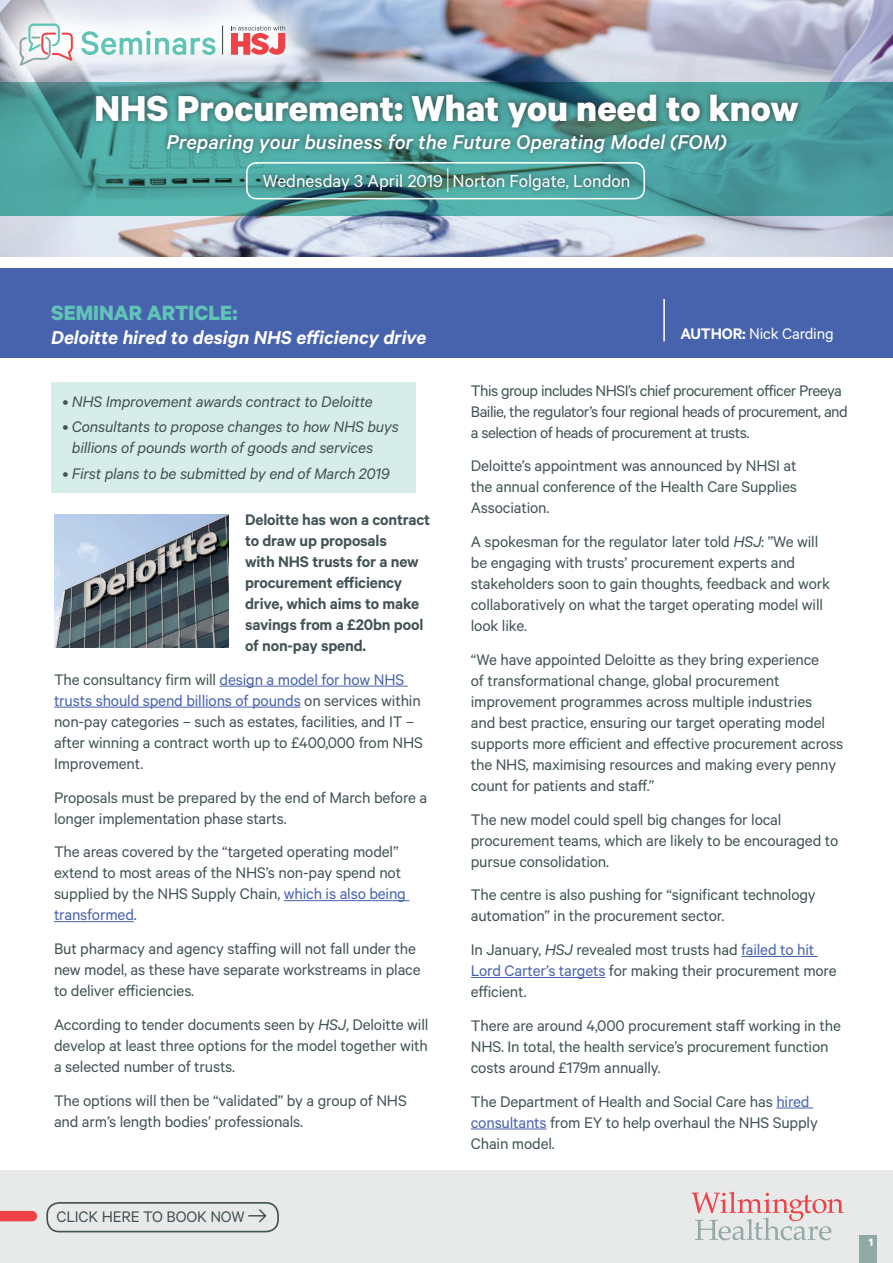
<style>
.page{position:relative;width:893px;height:1263px;background:#fff}
.page>*{position:absolute;margin:0;border:0;box-sizing:border-box;transform-origin:0 0}
.t1{font:700 40.5px "Calibre";color:#fff}
.t2{font:700 23.25px "Calibre";color:#5fc4b6}
.t3{font:italic 500 22.5px "Calibre";color:#fff}
.t4{font:italic 600 21px "Calibre";color:#fff}
.t5{font:19.5px "Calibre";color:#fff}
.t6{font:17.25px/21px "Calibre";letter-spacing:-.01em;color:#425355}
.t7{font:italic 17.25px/21px "Calibre";letter-spacing:-.01em;color:#425355}
.t8{font:17.25px/21px "Calibre";letter-spacing:-.03em;color:#425355}
.t9{font:600 17.25px/21px "Calibre";letter-spacing:-.01em;color:#425355}
.t10{font:17.25px "Calibre";letter-spacing:-.01em;color:#fff}
.t11{font:700 12px "Calibre";color:#fff}
.s1{font-weight:600}
.s2{color:#4863ae}
.s3{font-style:italic}
</style>
<div class="page">
<div style="left:0;top:1170px;width:893px;height:93px;background:#e8e9e9"></div>
<div style="left:0;top:1211px;width:32px;height:10px;background:#ee4247"></div>
<svg style="left:692px;top:1191px;width:152px;height:49px"></svg>
<div style="left:859px;top:1235px;width:17px;height:28px;background:#90a9a6"></div>
<div style="left:46px;top:1202px;width:233px;height:30px;border:2px solid #425355;border-radius:12px"></div>
<svg style="left:248px;top:1209px;width:19px;height:13px"></svg>
<div style="left:51px;top:382px;width:364px;height:111px;background:#d6ede9"></div>
<img style="left:0;top:0;width:893px;height:256px">
<hr style="left:220px;top:686px;width:188px;height:1px;background:#4863ae">
<hr style="left:54px;top:707px;width:247px;height:1px;background:#4863ae">
<hr style="left:284px;top:900px;width:125px;height:1px;background:#4863ae">
<hr style="left:54px;top:921px;width:80px;height:1px;background:#4863ae">
<hr style="left:741px;top:956px;width:77px;height:1px;background:#4863ae">
<hr style="left:471px;top:977px;width:134px;height:1px;background:#4863ae">
<hr style="left:776px;top:1108px;width:37px;height:1px;background:#4863ae">
<hr style="left:471px;top:1129px;width:75px;height:1px;background:#4863ae">
<svg style="left:0;top:83px;width:893px;height:133px;background:#499d9c"></svg>
<div style="left:90px;top:88px;width:714px;height:110px;background:#231f20;opacity:.75"></div>
<svg style="left:447px;top:168px;width:1px;height:24px"></svg>
<svg style="left:0;top:0;width:328px;height:108px;background:#abc2c9"></svg>
<svg style="left:20px;top:24px;width:53px;height:42px"></svg>
<svg style="left:222px;top:26px;width:1px;height:29px"></svg>
<svg style="left:81px;top:31px;width:135px;height:24px"></svg>
<svg style="left:231px;top:25px;width:54px;height:30px"></svg>
<div style="left:246px;top:162px;width:399px;height:37px;border:2px solid #fff;border-radius:10px"></div>
<div style="left:0;top:268px;width:893px;height:89px;background:#4863ae"></div>
<hr style="left:663px;top:299px;width:2px;height:42px;background:#fff">
<img style="left:54px;top:514px;width:174px;height:133px">
<h1 class="t1" style="left:95px;top:83px;width:706px">NHS Procurement: What you need to know</h1>
<h3 class="t3" style="left:167px;top:129px;width:562px">Preparing your business for the Future Operating Model (FOM)</h3>
<p class="t5" style="left:263px;top:170px;width:369px">Wednesday 3 April 2019 Norton Folgate, London</p>
<h2 class="t2" style="left:51px;top:298px;width:188px">SEMINAR ARTICLE:</h2>
<p class="t4" style="left:51px;top:325px;width:377px">Deloitte hired to design NHS efficiency drive</p>
<p class="t10" style="left:680px;top:324px;width:155px"><span class="s1">AUTHOR:</span> Nick Carding</p>
<p class="t7" style="left:63px;top:391px;width:312px">• NHS Improvement awards contract to Deloitte</p>
<p class="t7" style="left:72px;top:416px;width:329px;text-indent:-9px">• Consultants to propose changes to how NHS buys billions of pounds worth of goods and services</p>
<p class="t7" style="left:63px;top:462px;width:329px">• First plans to be submitted by end of March 2019</p>
<p class="t9" style="left:245px;top:509px;width:187px">Deloitte has won a contract to draw up proposals<br>with NHS trusts for a new procurement efficiency drive, which aims to make savings from a £20bn pool of non-pay spend.</p>
<p class="t6" style="left:54px;top:668px;width:370px">The consultancy firm will <span class="s2">design a model for how NHS trusts should spend billions of pounds</span> on services within non-pay categories – such as estates, facilities, and IT – after winning a contract worth up to £400,000 from NHS Improvement.</p>
<p class="t6" style="left:54px;top:786px;width:375px">Proposals must be prepared by the end of March before a longer implementation phase starts.</p>
<p class="t6" style="left:54px;top:841px;width:353px">The areas covered by the “targeted operating model” extend to most areas of the NHS’s non-pay spend not supplied by the NHS Supply Chain, <span class="s2">which is also being transformed</span>.</p>
<p class="t6" style="left:54px;top:938px;width:368px">But pharmacy and agency staffing will not fall under the new model, as these have separate workstreams in place to deliver efficiencies.</p>
<p class="t6" style="left:54px;top:1013px;width:376px;text-align:justify">According to tender documents seen by <span class="s3">HSJ</span>, Deloitte will develop at least three options for the model together with a selected number of trusts.</p>
<p class="t6" style="left:54px;top:1089px;width:354px">The options will then be “validated” by a group of NHS and arm’s length bodies’ professionals.</p>
<p class="t8" style="left:471px;top:379px;width:378px">This group includes NHSI’s chief procurement officer Preeya<br>Bailie, the regulator’s four regional heads of procurement, and a selection of heads of procurement at trusts.</p>
<p class="t6" style="left:471px;top:455px;width:328px;text-align:justify">Deloitte’s appointment was announced by NHSI at the annual conference of the Health Care Supplies Association.</p>
<p class="t6" style="left:471px;top:531px;width:361px">A spokesman for the regulator later told <span class="s3">HSJ</span>: ”We will be engaging with trusts’ procurement experts and stakeholders soon to gain thoughts, feedback and work collaboratively on what the target operating model will look like.</p>
<p class="t6" style="left:471px;top:648px;width:374px">“We have appointed Deloitte as they bring experience<br>of transformational change, global procurement improvement programmes across multiple industries<br>and best practice, ensuring our target operating model supports more efficient and effective procurement across the NHS, maximising resources and making every penny count for patients and staff.”</p>
<p class="t6" style="left:471px;top:808px;width:369px">The new model could spell big changes for local procurement teams, which are likely to be encouraged to pursue consolidation.</p>
<p class="t6" style="left:471px;top:884px;width:346px">The centre is also pushing for “significant technology automation” in the procurement sector.</p>
<p class="t6" style="left:471px;top:939px;width:367px">In January, <span class="s3">HSJ</span> revealed most trusts had <span class="s2">failed to hit<br>Lord Carter’s targets</span> for making their procurement more efficient.</p>
<p class="t6" style="left:471px;top:1014px;width:372px">There are around 4,000 procurement staff working in the<br>NHS. In total, the health service’s procurement function costs around £179m annually.</p>
<p class="t6" style="left:471px;top:1090px;width:349px">The Department of Health and Social Care has <span class="s2">hired consultants</span> from EY to help overhaul the NHS Supply<br>Chain model.</p>
<p class="t6" style="left:56px;top:1206px;width:190px">CLICK HERE TO BOOK NOW</p>
<p class="t11" style="left:869px;top:1235px;width:6px">1</p>
</div>
